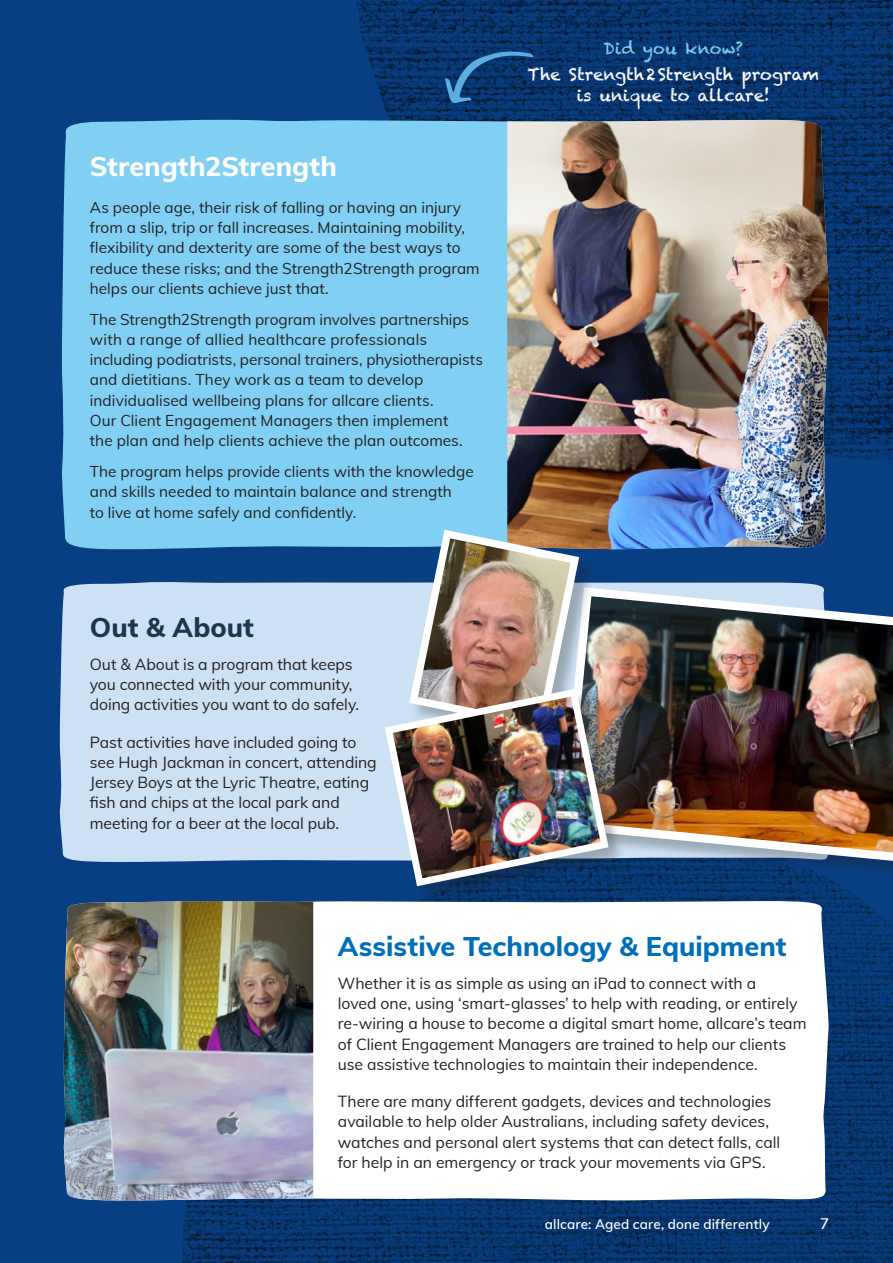
<style>
.page{position:relative;width:893px;height:1263px;background:#083e82}
.page>*{position:absolute;margin:0;border:0;box-sizing:border-box;transform-origin:0 0}
.ADV_Subheading_blue{font:800 27px "Muli";color:#006fba}
.ADV_Subheading_blue-2{font:800 27px "Muli";color:#fff}
.ADV_Subheading_blue-3{font:800 27px "Muli";color:#1a374b}
.NEW_Body_text{font:16.5px/21px "Chalkduster";color:#fff;text-align:center}
.NEW_Body_text-2{font:16.5px "Chalkduster";letter-spacing:.015em;color:#7ccff2}
.Body_text{font:15.75px/20.2px "Muli";color:#231f20}
.ADV_Body_text{font:15.3px/20.2px "Muli";color:#231f20}
.Body_text-2{font:600 15px "Muli";color:#fff}
.Body_text-3{font:600 13.5px "Muli";letter-spacing:.01em;color:#fff}
</style>
<div class="page">
<img style="left:183px;top:883px;width:710px;height:380px">
<img style="left:357px;top:0;width:536px;height:460px">
<div style="left:62px;top:118px;width:767px;height:432px;background:#81d0f3"></div>
<img style="left:507px;top:120px;width:322px;height:429px">
<div style="left:97px;top:900px;width:732px;height:303px;background:#fff"></div>
<div style="left:59px;top:582px;width:735px;height:280px;background:#cce2f4"></div>
<svg style="left:445px;top:51px;width:88px;height:53px"></svg>
<div style="left:561px;top:588px;width:332px;height:295px;background:#231f20;opacity:.3"></div>
<img style="left:597px;top:583px;width:296px;height:287px">
<div style="left:410px;top:530px;width:187px;height:218px;background:#231f20;opacity:.3"></div>
<img style="left:405px;top:525px;width:178px;height:160px">
<div style="left:385px;top:689px;width:241px;height:215px;background:#231f20;opacity:.3"></div>
<img style="left:381px;top:685px;width:231px;height:205px">
<img style="left:63px;top:901px;width:250px;height:299px">
<p class="ADV_Subheading_blue-2" style="left:90px;top:146px;width:249px">Strength2Strength</p>
<p class="ADV_Body_text" style="left:90px;top:196px;width:391px">As people age, their risk of falling or having an injury from a slip, trip or fall increases. Maintaining mobility, flexibility and dexterity are some of the best ways to reduce these risks; and the Strength2Strength program helps our clients achieve just that.</p>
<p class="ADV_Body_text" style="left:90px;top:308px;width:395px">The Strength2Strength program involves partnerships with a range of allied healthcare professionals including podiatrists, personal trainers, physiotherapists and dietitians. They work as a team to develop individualised wellbeing plans for allcare clients.<br>Our Client Engagement Managers then implement<br>the plan and help clients achieve the plan outcomes.</p>
<p class="ADV_Body_text" style="left:90px;top:461px;width:385px">The program helps provide clients with the knowledge and skills needed to maintain balance and strength<br>to live at home safely and confidently.</p>
<p class="ADV_Subheading_blue-3" style="left:90px;top:607px;width:166px">Out &amp; About</p>
<p class="Body_text" style="left:90px;top:653px;width:271px">Out &amp; About is a program that keeps you connected with your community, doing activities you want to do safely.</p>
<p class="Body_text" style="left:90px;top:731px;width:288px">Past activities have included going to see Hugh Jackman in concert, attending Jersey Boys at the Lyric Theatre, eating fish and chips at the local park and meeting for a beer at the local pub.</p>
<p class="NEW_Body_text-2" style="left:603px;top:39px;width:141px">Did you know?</p>
<p class="NEW_Body_text" style="left:527px;top:63px;width:293px">The Strength2Strength program is unique to allcare!</p>
<p class="ADV_Subheading_blue" style="left:338px;top:926px;width:450px">Assistive Technology &amp; Equipment</p>
<p class="Body_text" style="left:338px;top:972px;width:470px">Whether it is as simple as using an iPad to connect with a<br>loved one, using ‘smart-glasses’ to help with reading, or entirely re-wiring a house to become a digital smart home, allcare’s team of Client Engagement Managers are trained to help our clients use assistive technologies to maintain their independence.</p>
<p class="Body_text" style="left:338px;top:1091px;width:444px">There are many different gadgets, devices and technologies available to help older Australians, including safety devices, watches and personal alert systems that can detect falls, call for help in an emergency or track your movements via GPS.</p>
<p class="Body_text-3" style="left:545px;top:1214px;width:226px">allcare: Aged care, done differently</p>
<p class="Body_text-2" style="left:820px;top:1212px;width:10px">7</p>
</div>
